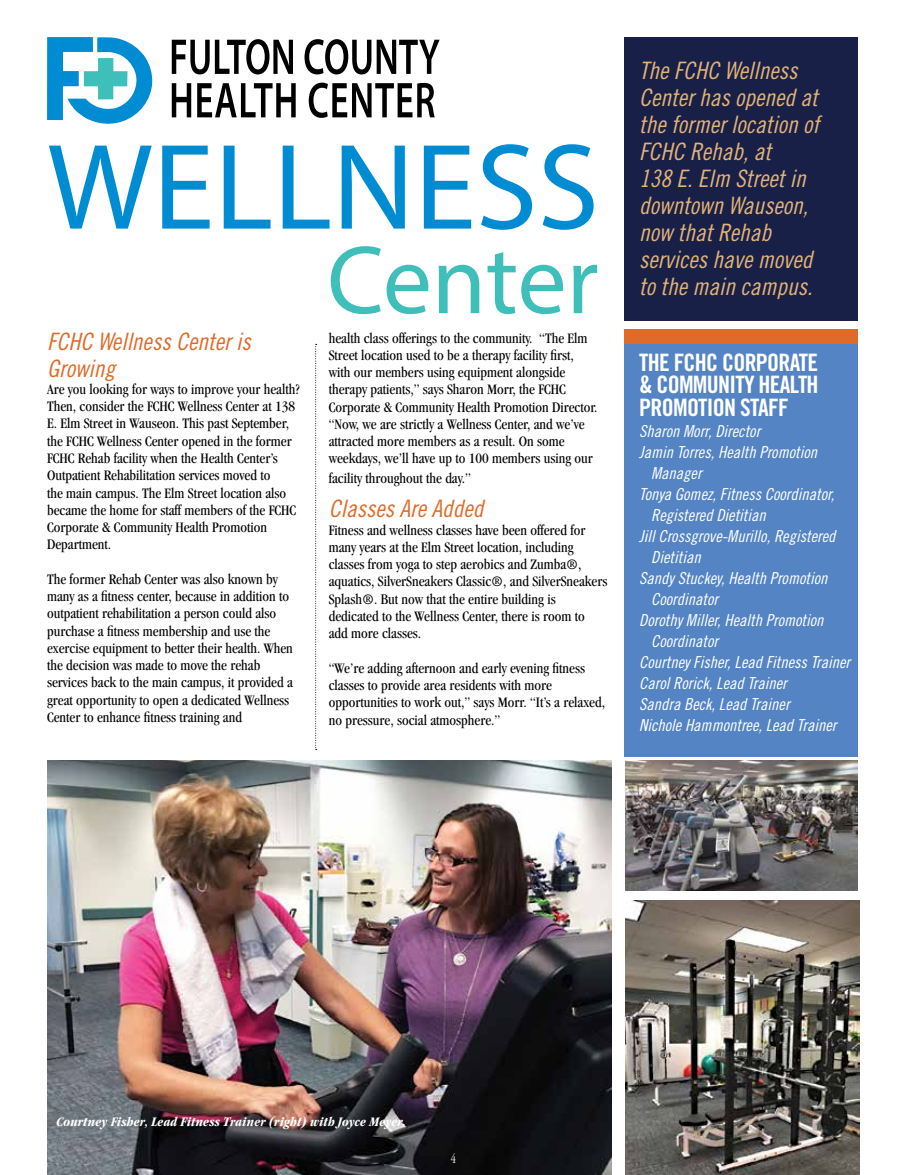
<style>
.page{position:relative;width:905px;height:1175px;background:#fff}
.page>*{position:absolute;margin:0;border:0;box-sizing:border-box;transform-origin:0 0}
.t1{font:24px/27px "Trade Gothic Cond Eighteen Obl";color:#e4b477}
.t2{font:24px/22.5px "Trade Gothic Bold Cond Twenty";letter-spacing:-.03em;color:#fff;text-align:justify}
.t3{font:24px/27px "Trade Gothic Cond Eighteen Obl";color:#df6b28}
.t4{font:16.5px "Trade Gothic Cond Eighteen Obl";color:#fff}
.t5{font:condensed 15px/17.2px "Garamond";color:#000}
.t6{font:italic 700 condensed 13.5px "Garamond";letter-spacing:.005em;color:#fff}
.t7{font:300 condensed 13.5px "Garamond";color:#fff}
</style>
<div class="page">
<img style="left:47px;top:760px;width:564px;height:414px">
<svg style="left:315px;top:344px;width:2px;height:406px"></svg>
<svg style="left:49px;top:146px;width:103px;height:83px"></svg>
<svg style="left:162px;top:146px;width:47px;height:83px"></svg>
<svg style="left:224px;top:146px;width:46px;height:83px"></svg>
<svg style="left:283px;top:146px;width:46px;height:83px"></svg>
<svg style="left:341px;top:146px;width:64px;height:83px"></svg>
<svg style="left:424px;top:146px;width:47px;height:83px"></svg>
<svg style="left:481px;top:144px;width:51px;height:86px"></svg>
<svg style="left:542px;top:144px;width:51px;height:86px"></svg>
<svg style="left:331px;top:246px;width:97px;height:68px"></svg>
<svg style="left:438px;top:265px;width:41px;height:48px"></svg>
<svg style="left:487px;top:252px;width:28px;height:62px"></svg>
<svg style="left:521px;top:265px;width:42px;height:49px"></svg>
<svg style="left:573px;top:265px;width:24px;height:48px"></svg>
<svg style="left:47px;top:37px;width:106px;height:87px"></svg>
<svg style="left:172px;top:39px;width:121px;height:35px"></svg>
<svg style="left:304px;top:39px;width:135px;height:35px"></svg>
<svg style="left:172px;top:83px;width:19px;height:34px"></svg>
<svg style="left:197px;top:83px;width:99px;height:34px"></svg>
<svg style="left:309px;top:83px;width:125px;height:35px"></svg>
<div style="left:624px;top:37px;width:233px;height:284px;background:#192048"></div>
<div style="left:624px;top:329px;width:233px;height:15px;background:#df6b28"></div>
<div style="left:624px;top:344px;width:233px;height:412px;background:#5484c4"></div>
<img style="left:625px;top:760px;width:232px;height:130px">
<img style="left:625px;top:900px;width:234px;height:274px">
<h1 class="t3" style="left:47px;top:327px;width:205px">FCHC Wellness Center is<br>Growing</h1>
<p class="t5" style="left:47px;top:380px;width:254px">Are you looking for ways to improve your health?<br>Then, consider the FCHC Wellness Center at 138<br>E. Elm Street in Wauseon. This past September, the FCHC Wellness Center opened in the former FCHC Rehab facility when the Health Center’s Outpatient Rehabilitation services moved to<br>the main campus. The Elm Street location also became the home for staff members of the FCHC Corporate &amp; Community Health Promotion Department.</p>
<p class="t5" style="left:47px;top:570px;width:247px">The former Rehab Center was also known by many as a fitness center, because in addition to outpatient rehabilitation a person could also purchase a fitness membership and use the exercise equipment to better their health. When the decision was made to move the rehab services back to the main campus, it provided a great opportunity to open a dedicated Wellness Center to enhance fitness training and</p>
<p class="t5" style="left:329px;top:329px;width:270px">health class offerings to the community. “The Elm Street location used to be a therapy facility first, with our members using equipment alongside therapy patients,” says Sharon Morr, the FCHC Corporate &amp; Community Health Promotion Director. “Now, we are strictly a Wellness Center, and we’ve attracted more members as a result. On some weekdays, we’ll have up to 100 members using our</p>
<p class="t5" style="left:329px;top:469px;width:144px">facility throughout the day.”</p>
<h1 class="t3" style="left:329px;top:495px;width:156px">Classes Are Added</h1>
<p class="t5" style="left:329px;top:521px;width:280px">Fitness and wellness classes have been offered for many years at the Elm Street location, including classes from yoga to step aerobics and Zumba®, aquatics, SilverSneakers Classic®, and SilverSneakers Splash®. But now that the entire building is dedicated to the Wellness Center, there is room to add more classes.</p>
<p class="t5" style="left:329px;top:659px;width:278px">“We’re adding afternoon and early evening fitness classes to provide area residents with more opportunities to work out,” says Morr. “It’s a relaxed, no pressure, social atmosphere.”</p>
<h1 class="t1" style="left:639px;top:57px;width:181px">The FCHC Wellness<br>Center has opened at the former location of<br>FCHC Rehab, at<br>138 E. Elm Street in downtown Wauseon, now that Rehab services have moved to the main campus.</h1>
<h1 class="t2" style="left:639px;top:351px;width:181px">THE FCHC CORPORATE &amp; COMMUNITY HEALTH PROMOTION STAFF</h1>
<p class="t4" style="left:639px;top:421px;width:122px">Sharon Morr, Director</p>
<p class="t4" style="left:639px;top:442px;width:179px">Jamin Torres, Health Promotion</p>
<p class="t4" style="left:651px;top:463px;width:52px">Manager</p>
<p class="t4" style="left:639px;top:484px;width:197px">Tonya Gomez, Fitness Coordinator,</p>
<p class="t4" style="left:651px;top:505px;width:116px">Registered Dietitian</p>
<p class="t4" style="left:639px;top:526px;width:198px">Jill Crossgrove-Murillo, Registered</p>
<p class="t4" style="left:651px;top:547px;width:51px">Dietitian</p>
<p class="t4" style="left:639px;top:568px;width:190px">Sandy Stuckey, Health Promotion</p>
<p class="t4" style="left:651px;top:589px;width:68px">Coordinator</p>
<p class="t4" style="left:639px;top:610px;width:186px">Dorothy Miller, Health Promotion</p>
<p class="t4" style="left:651px;top:631px;width:68px">Coordinator</p>
<p class="t4" style="left:639px;top:652px;width:212px">Courtney Fisher, Lead Fitness Trainer</p>
<p class="t4" style="left:639px;top:673px;width:149px">Carol Rorick, Lead Trainer</p>
<p class="t4" style="left:639px;top:694px;width:152px">Sandra Beck, Lead Trainer</p>
<p class="t4" style="left:639px;top:715px;width:199px">Nichole Hammontree, Lead Trainer</p>
<p class="t6" style="left:57px;top:1114px;width:351px">Courtney Fisher, Lead Fitness Trainer (right) with Joyce Meyer.</p>
<p class="t7" style="left:451px;top:1151px;width:7px">4</p>
</div>
